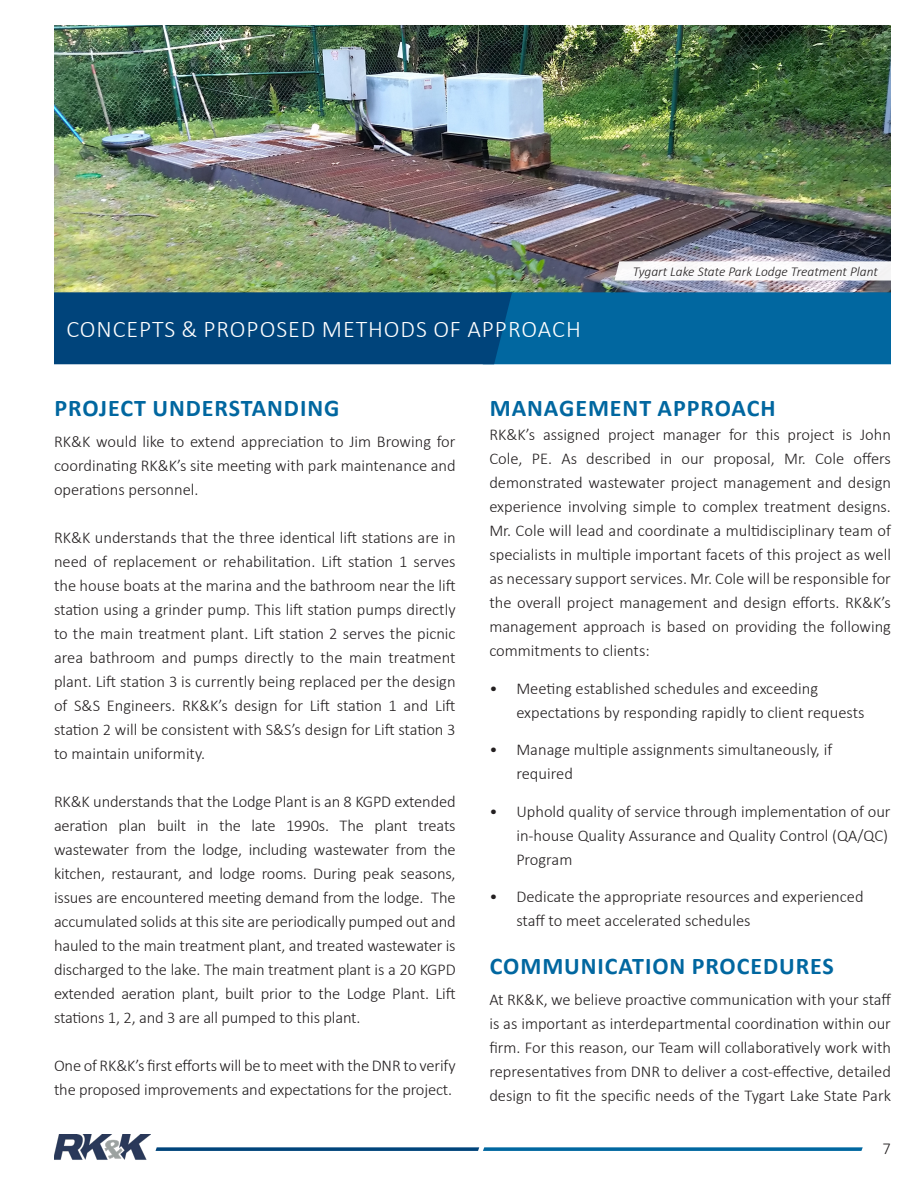
<style>
.page{position:relative;width:918px;height:1188px;background:#fff}
.page>*{position:absolute;margin:0;border:0;box-sizing:border-box;transform-origin:0 0}
.t1{font:700 24px "Calibri";letter-spacing:.04em;color:#0167a0}
.t2{font:300 24px "Calibri";letter-spacing:.04em;color:#fff}
.t3{font:300 16.5px/24px "Calibri";color:#231f20;text-align:justify}
.t4{font:italic 300 13.5px "Calibri";color:#231f20}
</style>
<div class="page">
<img style="left:54px;top:26px;width:837px;height:266px">
<svg style="left:54px;top:292px;width:837px;height:72px;background:#01548c"></svg>
<img style="left:54px;top:1135px;width:96px;height:25px">
<svg style="left:156px;top:1147px;width:707px;height:4px;background:#1d699b"></svg>
<svg style="left:615px;top:261px;width:276px;height:20px"></svg>
<p class="t2" style="left:66px;top:314px;width:516px">CONCEPTS &amp; PROPOSED METHODS OF APPROACH</p>
<p class="t4" style="left:633px;top:263px;width:246px">Tygart Lake State Park Lodge Treatment Plant</p>
<p class="t1" style="left:54px;top:391px;width:286px">PROJECT UNDERSTANDING</p>
<p class="t3" style="left:54px;top:429px;width:403px">RK&amp;K would like to extend appreciation to Jim Browing for coordinating RK&amp;K’s site meeting with park maintenance and operations personnel.</p>
<p class="t3" style="left:54px;top:525px;width:403px">RK&amp;K understands that the three identical lift stations are in need of replacement or rehabilitation. Lift station 1 serves the house boats at the marina and the bathroom near the lift station using a grinder pump. This lift station pumps directly to the main treatment plant. Lift station 2 serves the picnic area bathroom and pumps directly to the main treatment plant. Lift station 3 is currently being replaced per the design of S&amp;S Engineers. RK&amp;K’s design for Lift station 1 and Lift station 2 will be consistent with S&amp;S’s design for Lift station 3 to maintain uniformity.</p>
<p class="t3" style="left:54px;top:789px;width:403px">RK&amp;K understands that the Lodge Plant is an 8 KGPD extended aeration plan built in the late 1990s. The plant treats wastewater from the lodge, including wastewater from the kitchen, restaurant, and lodge rooms. During peak seasons, issues are encountered meeting demand from the lodge. The accumulated solids at this site are periodically pumped out and hauled to the main treatment plant, and treated wastewater is discharged to the lake. The main treatment plant is a 20 KGPD extended aeration plant, built prior to the Lodge Plant. Lift stations 1, 2, and 3 are all pumped to this plant.</p>
<p class="t3" style="left:54px;top:1053px;width:403px">One of RK&amp;K’s first efforts will be to meet with the DNR to verify the proposed improvements and expectations for the project.</p>
<p class="t1" style="left:490px;top:391px;width:287px">MANAGEMENT APPROACH</p>
<p class="t3" style="left:489px;top:423px;width:403px">RK&amp;K’s assigned project manager for this project is John Cole, PE. As described in our proposal, Mr. Cole offers demonstrated wastewater project management and design experience involving simple to complex treatment designs.<br>Mr. Cole will lead and coordinate a multidisciplinary team of specialists in multiple important facets of this project as well as necessary support services. Mr. Cole will be responsible for the overall project management and design efforts. RK&amp;K’s management approach is based on providing the following commitments to clients:</p>
<p class="t3" style="left:516px;top:676px;width:350px;text-indent:-27px">• Meeting established schedules and exceeding expectations by responding rapidly to client requests</p>
<p class="t3" style="left:516px;top:738px;width:317px;text-indent:-27px">• Manage multiple assignments simultaneously, if required</p>
<p class="t3" style="left:516px;top:799px;width:376px;text-align:left;text-indent:-27px">• Uphold quality of service through implementation of our in-house Quality Assurance and Quality Control (QA/QC)<br>Program</p>
<p class="t3" style="left:516px;top:885px;width:349px;text-indent:-27px">• Dedicate the appropriate resources and experienced staff to meet accelerated schedules</p>
<p class="t1" style="left:490px;top:949px;width:346px">COMMUNICATION PROCEDURES</p>
<p class="t3" style="left:489px;top:987px;width:403px">At RK&amp;K, we believe proactive communication with your staff is as important as interdepartmental coordination within our firm. For this reason, our Team will collaboratively work with representatives from DNR to deliver a cost-effective, detailed design to fit the specific needs of the Tygart Lake State Park</p>
<p class="t3" style="left:883px;top:1137px;width:10px">7</p>
</div>
